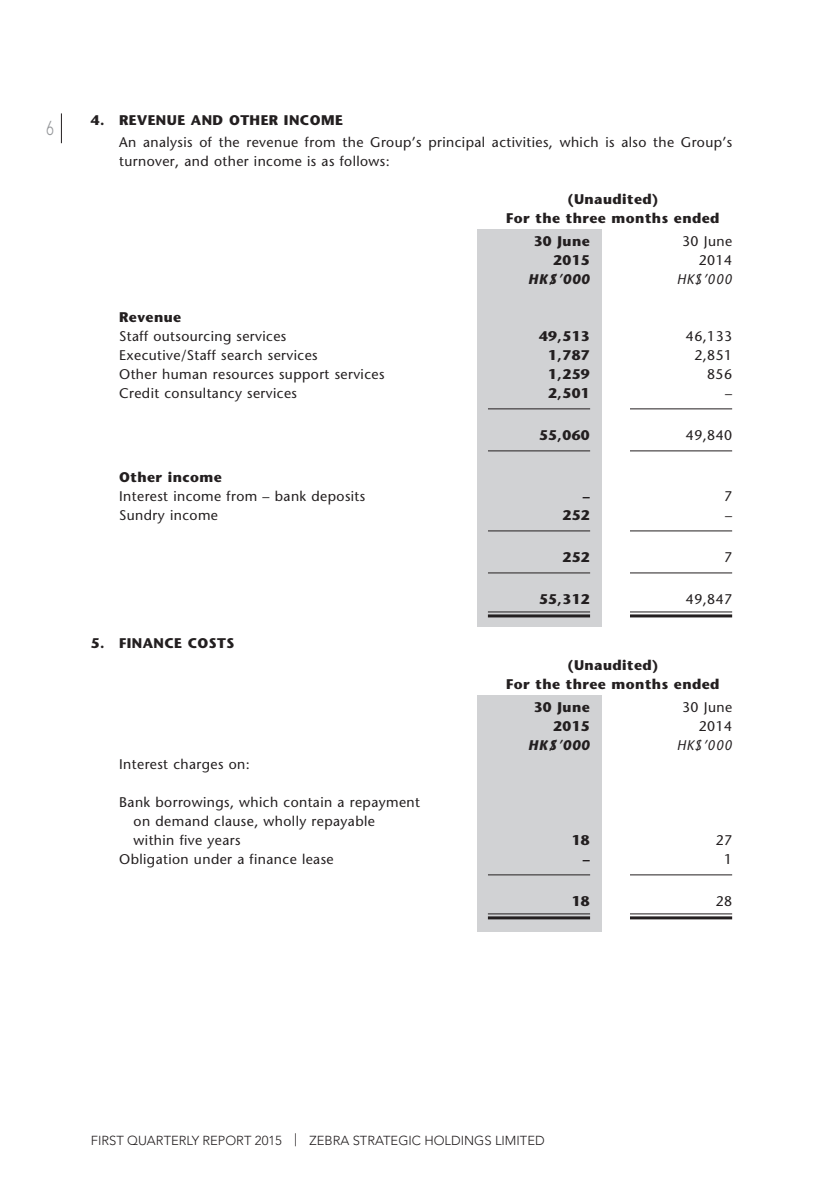
<style>
.page{position:relative;width:840px;height:1191px;background:#fff}
.page>*{position:absolute;margin:0;border:0;box-sizing:border-box;transform-origin:0 0}
.t1{font:300 20px "Avenir LT Std";color:#939598;scale:.7 1}
.t2{font:500 14px/19px "Stone Sans Std";letter-spacing:.03em;color:#231f20}
.t3{font:700 14px/19px "Stone Sans Std";letter-spacing:.03em;color:#231f20;text-align:center}
.t4{font:italic 700 14px "Stone Sans Std";letter-spacing:.03em;color:#231f20}
.t5{font:italic 500 14px "Stone Sans Std";letter-spacing:.03em;color:#231f20}
.t6{font:300 13px "Avenir LT Std";color:#231f20}
</style>
<div class="page">
<hr style="left:61px;top:113px;width:1px;height:30px;background:#231f20">
<div style="left:476px;top:229px;width:125px;height:397px;background:#d1d2d4"></div>
<hr style="left:487px;top:408px;width:102px;height:1px;background:#231f20">
<hr style="left:629px;top:408px;width:102px;height:1px;background:#231f20">
<hr style="left:487px;top:450px;width:102px;height:1px;background:#231f20">
<hr style="left:629px;top:450px;width:102px;height:1px;background:#231f20">
<hr style="left:487px;top:530px;width:102px;height:1px;background:#231f20">
<hr style="left:629px;top:530px;width:102px;height:1px;background:#231f20">
<hr style="left:487px;top:572px;width:102px;height:1px;background:#231f20">
<hr style="left:629px;top:572px;width:102px;height:1px;background:#231f20">
<hr style="left:487px;top:611px;width:102px;height:1px;background:#231f20">
<hr style="left:487px;top:614px;width:102px;height:3px;background:#231f20">
<hr style="left:629px;top:611px;width:102px;height:1px;background:#231f20">
<hr style="left:629px;top:614px;width:102px;height:3px;background:#231f20">
<div style="left:476px;top:695px;width:125px;height:236px;background:#d1d2d4"></div>
<hr style="left:487px;top:874px;width:102px;height:1px;background:#231f20">
<hr style="left:629px;top:874px;width:102px;height:1px;background:#231f20">
<hr style="left:487px;top:913px;width:102px;height:1px;background:#231f20">
<hr style="left:487px;top:916px;width:102px;height:3px;background:#231f20">
<hr style="left:629px;top:913px;width:102px;height:1px;background:#231f20">
<hr style="left:629px;top:916px;width:102px;height:3px;background:#231f20">
<h1 class="t1" style="left:46px;top:116px;width:12px">6</h1>
<p class="t3" style="left:91px;top:111px;width:253px">4. REVENUE AND OTHER INCOME</p>
<p class="t2" style="left:119px;top:132px;width:614px">An analysis of the revenue from the Group’s principal activities, which is also the Group’s turnover, and other income is as follows:</p>
<p class="t3" style="left:506px;top:189px;width:215px">(Unaudited)<br>For the three months ended</p>
<p class="t3" style="left:533px;top:231px;width:58px">30 June</p>
<p class="t2" style="left:681px;top:231px;width:52px">30 June</p>
<p class="t3" style="left:553px;top:250px;width:38px">2015</p>
<p class="t2" style="left:698px;top:250px;width:35px">2014</p>
<p class="t4" style="left:528px;top:271px;width:63px">HK$’000</p>
<p class="t5" style="left:676px;top:271px;width:57px">HK$’000</p>
<p class="t3" style="left:119px;top:307px;width:64px">Revenue</p>
<p class="t2" style="left:119px;top:326px;width:169px">Staff outsourcing services</p>
<p class="t3" style="left:538px;top:326px;width:52px">49,513</p>
<p class="t2" style="left:685px;top:326px;width:48px">46,133</p>
<p class="t2" style="left:119px;top:345px;width:200px">Executive/Staff search services</p>
<p class="t3" style="left:548px;top:345px;width:43px">1,787</p>
<p class="t2" style="left:694px;top:345px;width:39px">2,851</p>
<p class="t2" style="left:119px;top:364px;width:267px">Other human resources support services</p>
<p class="t3" style="left:548px;top:364px;width:43px">1,259</p>
<p class="t2" style="left:706px;top:364px;width:26px">856</p>
<p class="t2" style="left:119px;top:383px;width:179px">Credit consultancy services</p>
<p class="t3" style="left:548px;top:383px;width:43px">2,501</p>
<p class="t2" style="left:724px;top:383px;width:8px">–</p>
<p class="t3" style="left:538px;top:425px;width:52px">55,060</p>
<p class="t2" style="left:685px;top:425px;width:48px">49,840</p>
<p class="t3" style="left:119px;top:467px;width:104px">Other income</p>
<p class="t2" style="left:119px;top:486px;width:247px">Interest income from – bank deposits</p>
<p class="t3" style="left:582px;top:486px;width:8px">–</p>
<p class="t2" style="left:723px;top:486px;width:10px">7</p>
<p class="t2" style="left:119px;top:505px;width:100px">Sundry income</p>
<p class="t3" style="left:562px;top:505px;width:29px">252</p>
<p class="t2" style="left:724px;top:505px;width:8px">–</p>
<p class="t3" style="left:562px;top:547px;width:29px">252</p>
<p class="t2" style="left:723px;top:547px;width:10px">7</p>
<p class="t3" style="left:538px;top:589px;width:52px">55,312</p>
<p class="t2" style="left:685px;top:589px;width:48px">49,847</p>
<p class="t3" style="left:91px;top:633px;width:145px">5. FINANCE COSTS</p>
<p class="t3" style="left:506px;top:655px;width:215px">(Unaudited)<br>For the three months ended</p>
<p class="t3" style="left:533px;top:697px;width:58px">30 June</p>
<p class="t2" style="left:681px;top:697px;width:52px">30 June</p>
<p class="t3" style="left:553px;top:716px;width:38px">2015</p>
<p class="t2" style="left:698px;top:716px;width:35px">2014</p>
<p class="t4" style="left:528px;top:736px;width:63px">HK$’000</p>
<p class="t5" style="left:676px;top:736px;width:57px">HK$’000</p>
<p class="t2" style="left:119px;top:754px;width:132px">Interest charges on:</p>
<p class="t2" style="left:133px;top:792px;width:288px;text-indent:-14px">Bank borrowings, which contain a repayment on demand clause, wholly repayable<br>within five years</p>
<p class="t3" style="left:571px;top:830px;width:20px">18</p>
<p class="t2" style="left:715px;top:830px;width:18px">27</p>
<p class="t2" style="left:119px;top:849px;width:216px">Obligation under a finance lease</p>
<p class="t3" style="left:582px;top:849px;width:8px">–</p>
<p class="t2" style="left:723px;top:849px;width:10px">1</p>
<p class="t3" style="left:571px;top:891px;width:20px">18</p>
<p class="t2" style="left:715px;top:891px;width:18px">28</p>
<p class="t6" style="left:91px;top:1133px;width:455px">FIRST QUARTERLY REPORT 2015 <sup>|</sup> ZEBRA STRATEGIC HOLDINGS LIMITED</p>
</div>
